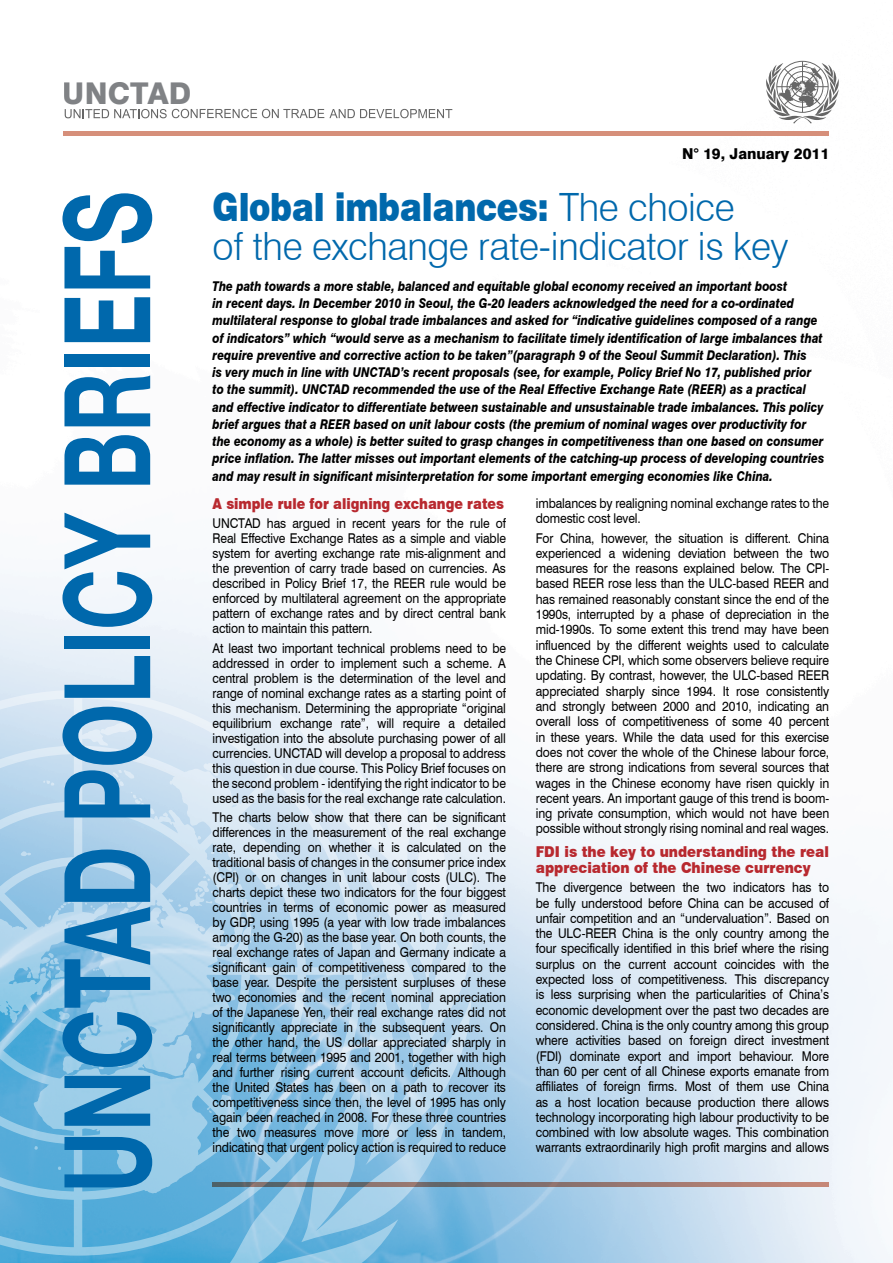
<style>
.page{position:relative;width:893px;height:1263px;background:#fff}
.page>*{position:absolute;margin:0;border:0;box-sizing:border-box;transform-origin:0 0}
.t1{font:700 120px "Helvetica Neue";color:#0068ac;scale:.69 1}
.t2{font:300 39px/39px "Swiss 721 BT";letter-spacing:-.01em;color:#0068ac}
.t3{font:800 30px "Swiss 721 BT";color:#808285}
.t4{font:900 15px/15.3px "Swiss 721 BT";color:#b8292f;scale:.9 1}
.t5{font:900 15px "Swiss 721 BT";color:#b8292f;scale:.86 1}
.t6{font:800 15px "Swiss 721 BT";color:#000}
.t7{font:13.5px/15px "Swiss 721 BT";letter-spacing:-.01em;color:#000;text-align:justify;scale:.9 1}
.t8{font:italic 800 13.5px/17.2px "Swiss 721 BT";color:#000;scale:.83 1}
.s1{font-weight:900}
</style>
<div class="page">
<img style="left:0;top:60px;width:893px;height:1203px">
<svg style="left:0;top:707px;width:475px;height:556px"></svg>
<svg style="left:0;top:690px;width:366px;height:570px"></svg>
<svg style="left:213px;top:1182px;width:616px;height:4px"></svg>
<svg style="left:766px;top:61px;width:73px;height:62px"></svg>
<svg style="left:65px;top:109px;width:387px;height:9px"></svg>
<hr style="left:64px;top:132px;width:765px;height:4px;background:#d68f7a">
<h3 class="t3" style="left:63px;top:75px;width:130px">UNCTAD</h3>
<h1 class="t1" style="left:33px;top:1193px;width:1453px;rotate:-90deg">UNCTAD POLICY BRIEFS</h1>
<p class="t6" style="left:682px;top:144px;width:149px">N° 19, January 2011</p>
<h2 class="t2" style="left:213px;top:187px;width:577px"><span class="s1">Global imbalances:</span> The choice<br>of the exchange rate-indicator is key</h2>
<p class="t8" style="left:213px;top:277px;width:739px">The path towards a more stable, balanced and equitable global economy received an important boost<br>in recent days. In December 2010 in Seoul, the G-20 leaders acknowledged the need for a co-ordinated multilateral response to global trade imbalances and asked for “indicative guidelines composed of a range of indicators” which “would serve as a mechanism to facilitate timely identification of large imbalances that require preventive and corrective action to be taken”(paragraph 9 of the Seoul Summit Declaration). This<br>is very much in line with UNCTAD’s recent proposals (see, for example, Policy Brief No 17, published prior to the summit). UNCTAD recommended the use of the Real Effective Exchange Rate (REER) as a practical and effective indicator to differentiate between sustainable and unsustainable trade imbalances. This policy brief argues that a REER based on unit labour costs (the premium of nominal wages over productivity for the economy as a whole) is better suited to grasp changes in competitiveness than one based on consumer price inflation. The latter misses out important elements of the catching-up process of developing countries and may result in significant misinterpretation for some important emerging economies like China.</p>
<p class="t5" style="left:213px;top:494px;width:340px">A simple rule for aligning exchange rates</p>
<p class="t7" style="left:213px;top:516px;width:328px">UNCTAD has argued in recent years for the rule of Real Effective Exchange Rates as a simple and viable system for averting exchange rate mis-alignment and the prevention of carry trade based on currencies. As described in Policy Brief 17, the REER rule would be enforced by multilateral agreement on the appropriate pattern of exchange rates and by direct central bank action to maintain this pattern.</p>
<p class="t7" style="left:213px;top:640px;width:328px">At least two important technical problems need to be addressed in order to implement such a scheme. A central problem is the determination of the level and range of nominal exchange rates as a starting point of this mechanism. Determining the appropriate “original equilibrium exchange rate”, will require a detailed investigation into the absolute purchasing power of all currencies. UNCTAD will develop a proposal to address this question in due course. This Policy Brief focuses on the second problem - identifying the right indicator to be used as the basis for the real exchange rate calculation.</p>
<p class="t7" style="left:213px;top:809px;width:328px">The charts below show that there can be significant differences in the measurement of the real exchange rate, depending on whether it is calculated on the traditional basis of changes in the consumer price index (CPI) or on changes in unit labour costs (ULC). The charts depict these two indicators for the four biggest countries in terms of economic power as measured by GDP, using 1995 (a year with low trade imbalances among the G-20) as the base year. On both counts, the real exchange rates of Japan and Germany indicate a significant gain of competitiveness compared to the base year. Despite the persistent surpluses of these two economies and the recent nominal appreciation of the Japanese Yen, their real exchange rates did not significantly appreciate in the subsequent years. On the other hand, the US dollar appreciated sharply in real terms between 1995 and 2001, together with high and further rising current account deficits. Although the United States has been on a path to recover its competitiveness since then, the level of 1995 has only again been reached in 2008. For these three countries the two measures move more or less in tandem, indicating that urgent policy action is required to reduce</p>
<p class="t7" style="left:536px;top:495px;width:327px">imbalances by realigning nominal exchange rates to the domestic cost level.</p>
<p class="t7" style="left:536px;top:530px;width:328px">For China, however, the situation is different. China experienced a widening deviation between the two measures for the reasons explained below. The CPI&shy;based REER rose less than the ULC-based REER and has remained reasonably constant since the end of the 1990s, interrupted by a phase of depreciation in the mid-1990s. To some extent this trend may have been influenced by the different weights used to calculate the Chinese CPI, which some observers believe require updating. By contrast, however, the ULC-based REER appreciated sharply since 1994. It rose consistently and strongly between 2000 and 2010, indicating an overall loss of competitiveness of some 40 percent in these years. While the data used for this exercise does not cover the whole of the Chinese labour force, there are strong indications from several sources that wages in the Chinese economy have risen quickly in recent years. An important gauge of this trend is boom&shy;ing private consumption, which would not have been possible without strongly rising nominal and real wages.</p>
<p class="t4" style="left:536px;top:844px;width:327px">FDI is the key to understanding the real appreciation of the Chinese currency</p>
<p class="t7" style="left:536px;top:880px;width:328px">The divergence between the two indicators has to be fully understood before China can be accused of unfair competition and an “undervaluation”. Based on the ULC-REER China is the only country among the four specifically identified in this brief where the rising surplus on the current account coincides with the expected loss of competitiveness. This discrepancy is less surprising when the particularities of China’s economic development over the past two decades are considered. China is the only country among this group where activities based on foreign direct investment (FDI) dominate export and import behaviour. More than 60 per cent of all Chinese exports emanate from affiliates of foreign firms. Most of them use China as a host location because production there allows technology incorporating high labour productivity to be combined with low absolute wages. This combination warrants extraordinarily high profit margins and allows</p>
</div>
